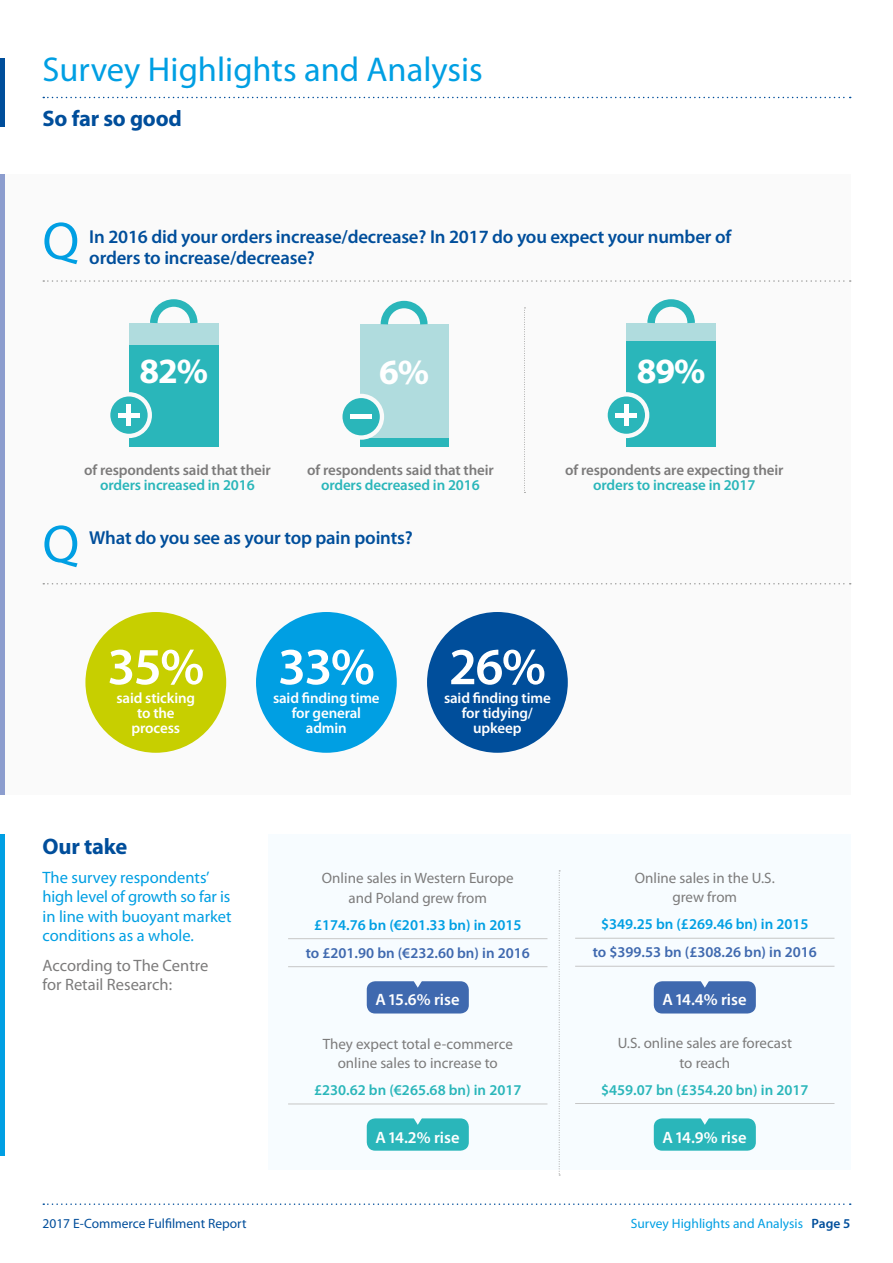
<style>
.page{position:relative;width:893px;height:1263px;background:#fff}
.page>*{position:absolute;margin:0;border:0;box-sizing:border-box;transform-origin:0 0}
.t1{font:53.25px "Myriad Pro";color:#009fe3}
.t2{font:600 52.35px "Myriad Pro";color:#fff}
.t3{font:700 35.7px "Myriad Pro";color:#fff}
.t4{font:34.5px "Myriad Pro";color:#009fe3}
.t5{font:700 22.5px "Myriad Pro";letter-spacing:-.01em;color:#004e9b}
.t6{font:600 18.75px "Myriad Pro";letter-spacing:-.01em;color:#004e9b}
.t7{font:16.5px/19.5px "Myriad Pro";color:#009fe3}
.t8{font:600 16.5px "Myriad Pro";color:#fff}
.t9{font:16.5px/19.5px "Myriad Pro";color:#7c7b7b}
.t10{font:15px/19.5px "Myriad Pro";color:#7c7b7b;text-align:center}
.t11{font:600 15px "Myriad Pro";letter-spacing:-.01em;color:#2ab6ba}
.t12{font:600 15px/15px "Myriad Pro";letter-spacing:-.01em;color:#fff;text-align:center}
.t13{font:600 15px "Myriad Pro";letter-spacing:-.01em;color:#7c7b7b}
.t14{font:600 15px "Myriad Pro";color:#3f69af}
.t15{font:600 15px "Myriad Pro";color:#009fe3}
.t16{font:13.5px "Myriad Pro";color:#009fe3}
.t17{font:13.5px "Myriad Pro";color:#004e9b}
.s1{font-weight:600;color:#004e9b}
</style>
<div class="page">
<div style="left:268px;top:834px;width:582px;height:336px;background:#f7fcff"></div>
<svg style="left:43px;top:1203px;width:808px;height:2px"></svg>
<svg style="left:43px;top:97px;width:808px;height:1px"></svg>
<hr style="left:0;top:58px;width:4px;height:68px;background:#004e9b">
<div style="left:0;top:174px;width:850px;height:621px;background:#fafafa"></div>
<hr style="left:0;top:174px;width:4px;height:621px;background:#8c9dce">
<svg style="left:43px;top:280px;width:808px;height:2px"></svg>
<svg style="left:43px;top:583px;width:808px;height:1px"></svg>
<hr style="left:575px;top:938px;width:259px;height:1px;background:#c6c6c6">
<hr style="left:575px;top:966px;width:259px;height:1px;background:#c6c6c6">
<hr style="left:575px;top:1103px;width:259px;height:1px;background:#c6c6c6">
<hr style="left:0;top:834px;width:4px;height:321px;background:#009fe3">
<svg style="left:559px;top:870px;width:1px;height:306px"></svg>
<hr style="left:288px;top:938px;width:259px;height:1px;background:#c6c6c6">
<hr style="left:288px;top:966px;width:259px;height:1px;background:#c6c6c6">
<hr style="left:288px;top:1103px;width:259px;height:1px;background:#c6c6c6">
<div style="left:367px;top:1118px;width:102px;height:33px;background:#2ab6ba;border-radius:9px"></div>
<svg style="left:413px;top:1118px;width:9px;height:7px"></svg>
<div style="left:367px;top:981px;width:102px;height:32px;background:#3f69af;border-radius:9px"></div>
<svg style="left:413px;top:981px;width:9px;height:7px"></svg>
<div style="left:654px;top:981px;width:102px;height:32px;background:#3f69af;border-radius:9px"></div>
<svg style="left:700px;top:981px;width:9px;height:7px"></svg>
<div style="left:654px;top:1118px;width:102px;height:33px;background:#2ab6ba;border-radius:9px"></div>
<svg style="left:700px;top:1118px;width:9px;height:7px"></svg>
<div style="left:626px;top:339px;width:90px;height:108px;background:#2ab6ba"></div>
<div style="left:626px;top:323px;width:90px;height:17px;background:#b0dcde"></div>
<svg style="left:647px;top:299px;width:48px;height:25px"></svg>
<svg style="left:605px;top:394px;width:42px;height:42px"></svg>
<div style="left:603px;top:392px;width:46px;height:46px;border:4px solid #fafafa;border-radius:50%"></div>
<hr style="left:616px;top:413px;width:21px;height:4px;background:#fff">
<hr style="left:624px;top:404px;width:4px;height:22px;background:#fff">
<div style="left:85px;top:612px;width:141px;height:141px;background:#c7cf00;border-radius:50%"></div>
<div style="left:256px;top:612px;width:141px;height:141px;background:#009fe3;border-radius:50%"></div>
<div style="left:427px;top:612px;width:141px;height:141px;background:#004e9b;border-radius:50%"></div>
<div style="left:129px;top:344px;width:90px;height:103px;background:#2ab6ba"></div>
<div style="left:129px;top:323px;width:90px;height:21px;background:#b0dcde"></div>
<svg style="left:150px;top:299px;width:48px;height:25px"></svg>
<svg style="left:108px;top:394px;width:42px;height:42px"></svg>
<div style="left:106px;top:392px;width:46px;height:46px;border:4px solid #fafafa;border-radius:50%"></div>
<hr style="left:118px;top:413px;width:22px;height:4px;background:#fff">
<hr style="left:127px;top:404px;width:4px;height:22px;background:#fff">
<div style="left:360px;top:438px;width:88px;height:9px;background:#2ab6ba"></div>
<div style="left:360px;top:324px;width:88px;height:114px;background:#b0dcde"></div>
<svg style="left:380px;top:300px;width:48px;height:25px"></svg>
<svg style="left:340px;top:396px;width:42px;height:41px"></svg>
<div style="left:338px;top:394px;width:46px;height:46px;border:4px solid #fafafa;border-radius:50%"></div>
<hr style="left:350px;top:415px;width:22px;height:4px;background:#fff">
<svg style="left:524px;top:308px;width:1px;height:185px"></svg>
<h3 class="t4" style="left:43px;top:48px;width:442px">Survey Highlights and Analysis</h3>
<h3 class="t5" style="left:43px;top:104px;width:141px">So far so good</h3>
<h1 class="t1" style="left:43px;top:208px;width:38px">Q</h1>
<p class="t6" style="left:89px;top:224px;width:644px">In 2016 did your orders increase/decrease? In 2017 do you expect your number of</p>
<p class="t6" style="left:89px;top:245px;width:227px">orders to increase/decrease?</p>
<h3 class="t3" style="left:139px;top:347px;width:70px">82%</h3>
<h3 class="t3" style="left:379px;top:349px;width:52px">6%</h3>
<h3 class="t3" style="left:637px;top:347px;width:70px">89%</h3>
<p class="t13" style="left:84px;top:460px;width:188px">of respondents said that their</p>
<p class="t11" style="left:100px;top:475px;width:156px">orders increased in 2016</p>
<p class="t13" style="left:307px;top:460px;width:188px">of respondents said that their</p>
<p class="t11" style="left:321px;top:475px;width:160px">orders decreased in 2016</p>
<h1 class="t1" style="left:43px;top:511px;width:38px">Q</h1>
<p class="t6" style="left:89px;top:525px;width:325px">What do you see as your top pain points?</p>
<p class="t13" style="left:565px;top:460px;width:220px">of respondents are expecting their</p>
<p class="t11" style="left:593px;top:475px;width:164px">orders to increase in 2017</p>
<h2 class="t2" style="left:107px;top:633px;width:98px">35%</h2>
<p class="t12" style="left:116px;top:690px;width:80px">said sticking to the process</p>
<p class="t12" style="left:273px;top:690px;width:108px">said finding time</p>
<h2 class="t2" style="left:278px;top:633px;width:98px">33%</h2>
<h2 class="t2" style="left:449px;top:633px;width:98px">26%</h2>
<p class="t12" style="left:292px;top:705px;width:71px">for general admin</p>
<p class="t12" style="left:444px;top:690px;width:108px">said finding time for tidying/ upkeep</p>
<h3 class="t5" style="left:43px;top:831px;width:86px">Our take</h3>
<p class="t7" style="left:43px;top:867px;width:191px">The survey respondents’ high level of growth so far is in line with buoyant market conditions as a whole.</p>
<p class="t9" style="left:43px;top:955px;width:167px">According to The Centre for Retail Research:</p>
<p class="t10" style="left:322px;top:868px;width:193px">Online sales in Western Europe and Poland grew from</p>
<p class="t15" style="left:314px;top:915px;width:209px">£174.76 bn (€201.33 bn) in 2015</p>
<p class="t14" style="left:306px;top:943px;width:226px">to £201.90 bn (€232.60 bn) in 2016</p>
<p class="t10" style="left:635px;top:868px;width:141px">Online sales in the U.S. grew from</p>
<p class="t15" style="left:601px;top:915px;width:209px">$349.25 bn (£269.46 bn) in 2015</p>
<p class="t14" style="left:593px;top:943px;width:226px">to $399.53 bn (£308.26 bn) in 2016</p>
<p class="t8" style="left:375px;top:989px;width:86px">A 15.6% rise</p>
<p class="t8" style="left:662px;top:989px;width:86px">A 14.4% rise</p>
<p class="t10" style="left:323px;top:1033px;width:192px">They expect total e-commerce online sales to increase to</p>
<p class="t11" style="left:314px;top:1080px;width:209px">£230.62 bn (€265.68 bn) in 2017</p>
<p class="t8" style="left:375px;top:1126px;width:86px">A 14.2% rise</p>
<p class="t10" style="left:618px;top:1033px;width:176px">U.S. online sales are forecast to reach</p>
<p class="t11" style="left:601px;top:1080px;width:209px">$459.07 bn (£354.20 bn) in 2017</p>
<p class="t8" style="left:662px;top:1126px;width:86px">A 14.9% rise</p>
<p class="t17" style="left:43px;top:1215px;width:205px">2017 E-Commerce Fulfilment Report</p>
<p class="t16" style="left:631px;top:1215px;width:221px">Survey Highlights and Analysis <span class="s1">Page 5</span></p>
</div>
